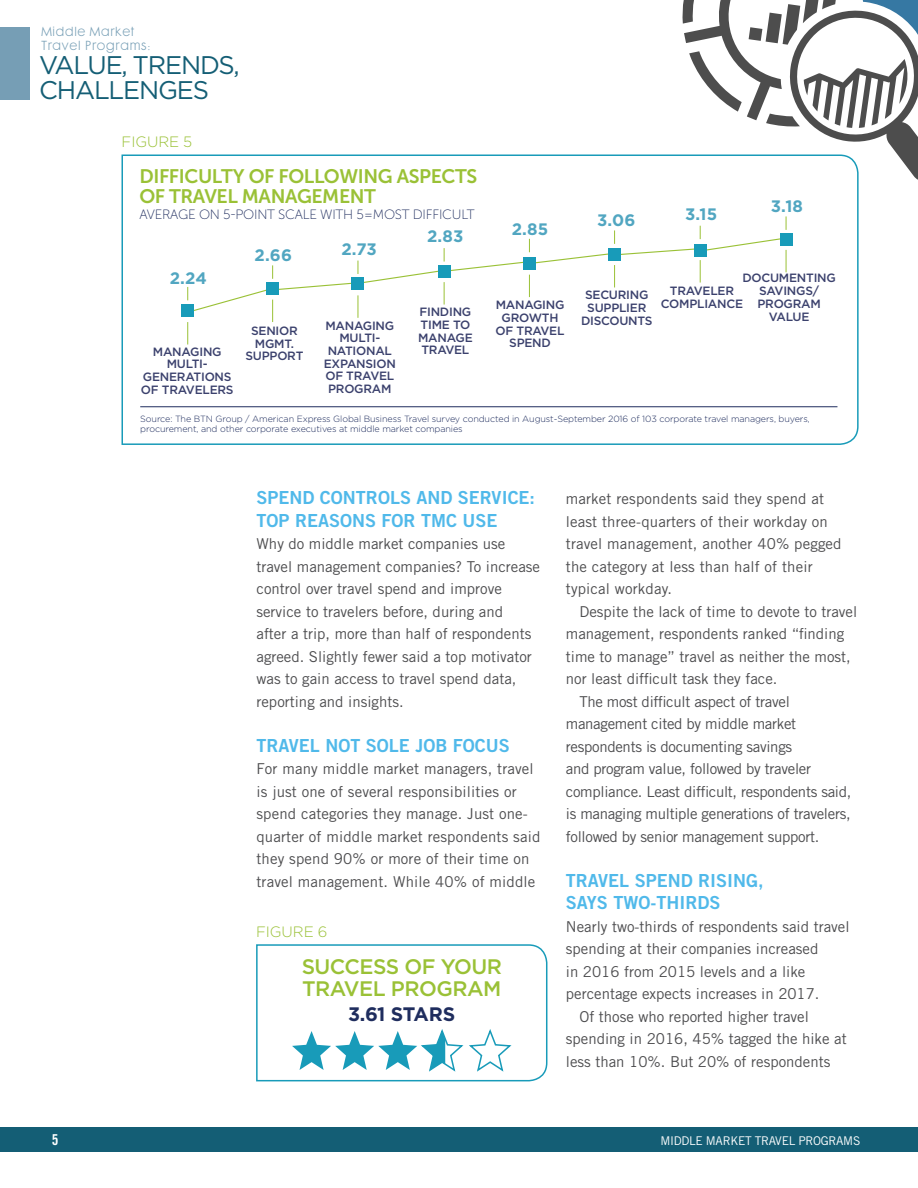
<style>
.page{position:relative;width:918px;height:1188px;background:#fff}
.page>*{position:absolute;margin:0;border:0;box-sizing:border-box;transform-origin:0 0}
.t1{font:25.5px/25.5px "Gotham";letter-spacing:-.045em;color:#145e75}
.t2{font:500 21px/22.5px "Gotham";letter-spacing:-.025em;color:#9ac136}
.t3{font:19.5px/19.5px "Museo Sans 700";letter-spacing:-.02em;color:#9ac136}
.t4{font:700 19.5px "Gotham";letter-spacing:-.02em;color:#1f2d5e}
.t5{font:18px/22.5px "Trade Gothic LT Std Bd 2";color:#50b9ea}
.t6{font:700 16.65px "Gotham";letter-spacing:.01em;color:#51a6c1}
.t7{font:15px/22.5px "Trade Gothic LT Std";color:#4d4d4f}
.t8{font:15px "Trade Gothic LT Std";letter-spacing:-.02em;color:#4d4d4f}
.t9{font:300 15px "Gotham";letter-spacing:-.005em;color:#9ac136}
.t10{font:15px "Trade Gothic LT Std Bd Cn 20";color:#fff}
.t11{font:13.5px "Museo Sans 100";letter-spacing:-.02em;color:#1f2d5e}
.t12{font:500 12px/12.8px "Gotham";letter-spacing:-.02em;color:#3b416d;text-align:center}
.t13{font:12px/13.5px "Futura Maxi CG Light";letter-spacing:.06em;color:#769eb5}
.t14{font:12px "Trade Gothic LT Std";letter-spacing:-.025em;color:#fff}
.t15{font:300 9px/10.5px "Gotham";letter-spacing:-.01em;color:#1f2d5e}
</style>
<div class="page">
<div style="left:0;top:1127px;width:918px;height:25px;background:#145e75"></div>
<div style="left:0;top:27px;width:30px;height:72px;background:#769eb5"></div>
<svg style="left:682px;top:0;width:236px;height:180px"></svg>
<svg style="left:121px;top:154px;width:738px;height:291px"></svg>
<svg style="left:187px;top:216px;width:600px;height:129px"></svg>
<div style="left:181px;top:304px;width:13px;height:13px;background:#189bb9"></div>
<div style="left:266px;top:282px;width:13px;height:13px;background:#189bb9"></div>
<div style="left:351px;top:277px;width:13px;height:13px;background:#189bb9"></div>
<div style="left:438px;top:265px;width:13px;height:13px;background:#189bb9"></div>
<div style="left:523px;top:257px;width:13px;height:13px;background:#189bb9"></div>
<div style="left:608px;top:248px;width:13px;height:13px;background:#189bb9"></div>
<div style="left:694px;top:244px;width:13px;height:13px;background:#189bb9"></div>
<div style="left:780px;top:233px;width:13px;height:13px;background:#189bb9"></div>
<hr style="left:140px;top:406px;width:697px;height:1px;background:#1f2d5e">
<svg style="left:256px;top:944px;width:292px;height:138px"></svg>
<p class="t13" style="left:42px;top:25px;width:110px">Middle Market<br>Travel Programs:</p>
<h1 class="t1" style="left:39px;top:52px;width:202px">VALUE, TRENDS,<br>CHALLENGES</h1>
<p class="t9" style="left:122px;top:134px;width:72px">FIGURE 5</p>
<h3 class="t3" style="left:139px;top:167px;width:339px">DIFFICULTY OF FOLLOWING ASPECTS<br>OF TRAVEL MANAGEMENT</h3>
<p class="t11" style="left:139px;top:207px;width:337px">AVERAGE ON 5-POINT SCALE WITH 5=MOST DIFFICULT</p>
<p class="t6" style="left:170px;top:268px;width:39px">2.24</p>
<p class="t6" style="left:255px;top:246px;width:39px">2.66</p>
<p class="t12" style="left:153px;top:345px;width:70px">MANAGING</p>
<p class="t12" style="left:141px;top:358px;width:94px">MULTI-<br>GENERATIONS<br>OF TRAVELERS</p>
<p class="t12" style="left:251px;top:324px;width:48px">SENIOR<br>MGMT.</p>
<p class="t12" style="left:246px;top:350px;width:59px">SUPPORT</p>
<p class="t6" style="left:341px;top:240px;width:37px">2.73</p>
<p class="t12" style="left:325px;top:319px;width:70px">MANAGING</p>
<p class="t12" style="left:324px;top:331px;width:74px">MULTI-<br>NATIONAL<br>EXPANSION<br>OF TRAVEL<br>PROGRAM</p>
<p class="t6" style="left:427px;top:226px;width:38px">2.83</p>
<p class="t12" style="left:418px;top:305px;width:56px;text-align:left">FINDING<br>TIME TO<br>MANAGE<br>TRAVEL</p>
<p class="t6" style="left:512px;top:219px;width:38px">2.85</p>
<p class="t6" style="left:597px;top:210px;width:40px">3.06</p>
<p class="t6" style="left:685px;top:205px;width:34px">3.15</p>
<p class="t6" style="left:771px;top:196px;width:34px">3.18</p>
<p class="t12" style="left:742px;top:272px;width:95px">DOCUMENTING<br>SAVINGS/<br>PROGRAM<br>VALUE</p>
<p class="t12" style="left:670px;top:284px;width:66px">TRAVELER</p>
<p class="t12" style="left:585px;top:288px;width:65px;text-align:left">SECURING<br>SUPPLIER</p>
<p class="t12" style="left:496px;top:298px;width:70px">MANAGING</p>
<p class="t12" style="left:661px;top:297px;width:84px">COMPLIANCE</p>
<p class="t12" style="left:496px;top:311px;width:70px">GROWTH<br>OF TRAVEL<br>SPEND</p>
<p class="t12" style="left:581px;top:314px;width:73px">DISCOUNTS</p>
<p class="t15" style="left:140px;top:413px;width:671px">Source: The BTN Group / American Express Global Business Travel survey conducted in August-September 2016 of 103 corporate travel managers, buyers, procurement, and other corporate executives at middle market companies</p>
<p class="t5" style="left:256px;top:486px;width:280px">SPEND CONTROLS AND SERVICE:<br>TOP REASONS FOR TMC USE</p>
<p class="t7" style="left:256px;top:532px;width:285px">Why do middle market companies use travel management companies? To increase control over travel spend and improve service to travelers before, during and<br>after a trip, more than half of respondents agreed. Slightly fewer said a top motivator was to gain access to travel spend data, reporting and insights.</p>
<p class="t5" style="left:256px;top:734px;width:255px">TRAVEL NOT SOLE JOB FOCUS</p>
<p class="t7" style="left:256px;top:757px;width:285px">For many middle market managers, travel is just one of several responsibilities or spend categories they manage. Just one&shy;quarter of middle market respondents said they spend 90% or more of their time on travel management. While 40% of middle</p>
<p class="t9" style="left:256px;top:924px;width:73px">FIGURE 6</p>
<h2 class="t2" style="left:302px;top:955px;width:202px">SUCCESS OF YOUR<br>TRAVEL PROGRAM</h2>
<h3 class="t4" style="left:348px;top:1003px;width:109px">3.61 STARS</h3>
<p class="t7" style="left:566px;top:487px;width:277px">market respondents said they spend at least three-quarters of their workday on travel management, another 40% pegged the category at less than half of their typical workday.</p>
<p class="t7" style="left:579px;top:600px;width:279px">Despite the lack of time to devote to travel</p>
<p class="t7" style="left:566px;top:622px;width:280px">management, respondents ranked “finding</p>
<p class="t7" style="left:566px;top:645px;width:286px">time to manage” travel as neither the most,</p>
<p class="t7" style="left:566px;top:667px;width:213px">nor least difficult task they face.</p>
<p class="t8" style="left:579px;top:692px;width:212px">The most difficult aspect of travel</p>
<p class="t8" style="left:566px;top:715px;width:232px">management cited by middle market</p>
<p class="t8" style="left:566px;top:737px;width:228px">respondents is documenting savings</p>
<p class="t8" style="left:566px;top:760px;width:247px">and program value, followed by traveler</p>
<p class="t8" style="left:566px;top:782px;width:287px">compliance. Least difficult, respondents said,</p>
<p class="t8" style="left:566px;top:805px;width:286px">is managing multiple generations of travelers,</p>
<p class="t8" style="left:566px;top:827px;width:255px">followed by senior management support.</p>
<p class="t5" style="left:566px;top:869px;width:199px">TRAVEL SPEND RISING,<br>SAYS TWO-THIRDS</p>
<p class="t7" style="left:566px;top:915px;width:285px">Nearly two-thirds of respondents said travel</p>
<p class="t7" style="left:566px;top:937px;width:254px">spending at their companies increased</p>
<p class="t7" style="left:566px;top:960px;width:241px">in 2016 from 2015 levels and a like</p>
<p class="t7" style="left:566px;top:982px;width:255px">percentage expects increases in 2017.</p>
<p class="t7" style="left:579px;top:1005px;width:231px">Of those who reported higher travel</p>
<p class="t7" style="left:566px;top:1027px;width:282px">spending in 2016, 45% tagged the hike at</p>
<p class="t7" style="left:566px;top:1050px;width:266px">less than 10%. But 20% of respondents</p>
<p class="t10" style="left:52px;top:1130px;width:8px">5</p>
<p class="t14" style="left:660px;top:1133px;width:201px">MIDDLE MARKET TRAVEL PROGRAMS</p>
</div>
